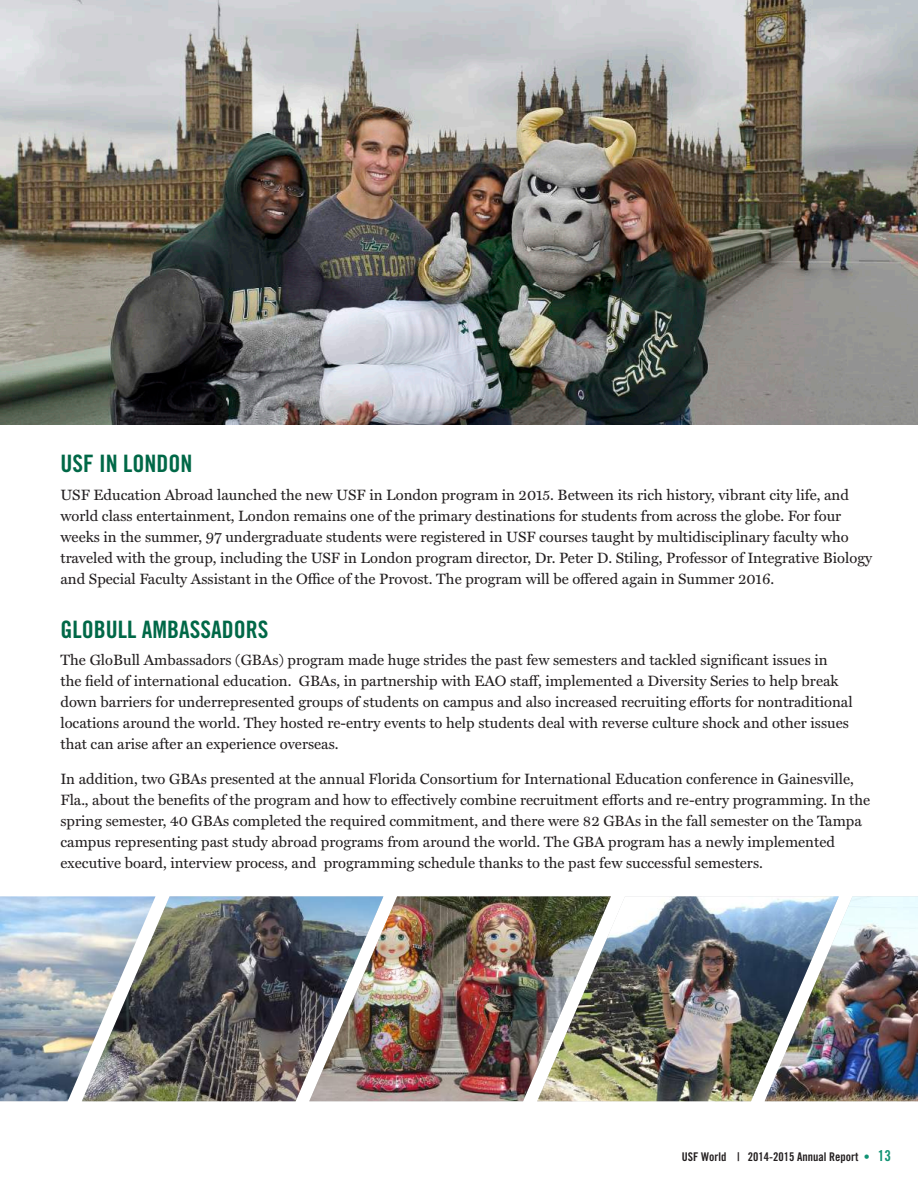
<style>
.page{position:relative;width:918px;height:1188px;background:#fff}
.page>*{position:absolute;margin:0;border:0;box-sizing:border-box;transform-origin:0 0}
.t1{font:24px "Trade Gothic LT Std Bd Cn 20";color:#006847}
.t2{font:15px/21px "Miller Text";color:#231f20}
.t3{font:12px "Trade Gothic LT Std Bd Cn 20";color:#231f20}
.s1{color:#119374}
.s2{font-size:15px;color:#119374}
</style>
<div class="page">
<img style="left:0;top:896px;width:51px;height:205px">
<svg style="left:51px;top:896px;width:31px;height:205px;background:#abb7bf"></svg>
<img style="left:82px;top:896px;width:197px;height:205px">
<img style="left:279px;top:896px;width:30px;height:205px">
<img style="left:309px;top:896px;width:198px;height:205px">
<img style="left:507px;top:896px;width:30px;height:205px">
<img style="left:537px;top:896px;width:197px;height:205px">
<img style="left:734px;top:896px;width:31px;height:205px">
<img style="left:765px;top:896px;width:153px;height:205px">
<img style="left:1px;top:0;width:917px;height:424px">
<h1 class="t1" style="left:60px;top:449px;width:133px">USF IN LONDON</h1>
<p class="t2" style="left:60px;top:484px;width:813px">USF Education Abroad launched the new USF in London program in 2015. Between its rich history, vibrant city life, and world class entertainment, London remains one of the primary destinations for students from across the globe. For four weeks in the summer, 97 undergraduate students were registered in USF courses taught by multidisciplinary faculty who traveled with the group, including the USF in London program director, Dr. Peter D. Stiling, Professor of Integrative Biology and Special Faculty Assistant in the Office of the Provost. The program will be offered again in Summer 2016.</p>
<h1 class="t1" style="left:60px;top:615px;width:209px">GLOBULL AMBASSADORS</h1>
<p class="t2" style="left:60px;top:650px;width:794px">The GloBull Ambassadors (GBAs) program made huge strides the past few semesters and tackled significant issues in<br>the field of international education. GBAs, in partnership with EAO staff, implemented a Diversity Series to help break down barriers for underrepresented groups of students on campus and also increased recruiting efforts for nontraditional locations around the world. They hosted re-entry events to help students deal with reverse culture shock and other issues that can arise after an experience overseas.</p>
<p class="t2" style="left:60px;top:769px;width:811px">In addition, two GBAs presented at the annual Florida Consortium for International Education conference in Gainesville, Fla., about the benefits of the program and how to effectively combine recruitment efforts and re-entry programming. In the spring semester, 40 GBAs completed the required commitment, and there were 82 GBAs in the fall semester on the Tampa campus representing past study abroad programs from around the world. The GBA program has a newly implemented executive board, interview process, and programming schedule thanks to the past few successful semesters.</p>
<p class="t3" style="left:682px;top:1150px;width:211px">USF World | 2014-2015 Annual Report <span class="s1">•</span> <span class="s2">13</span></p>
</div>
